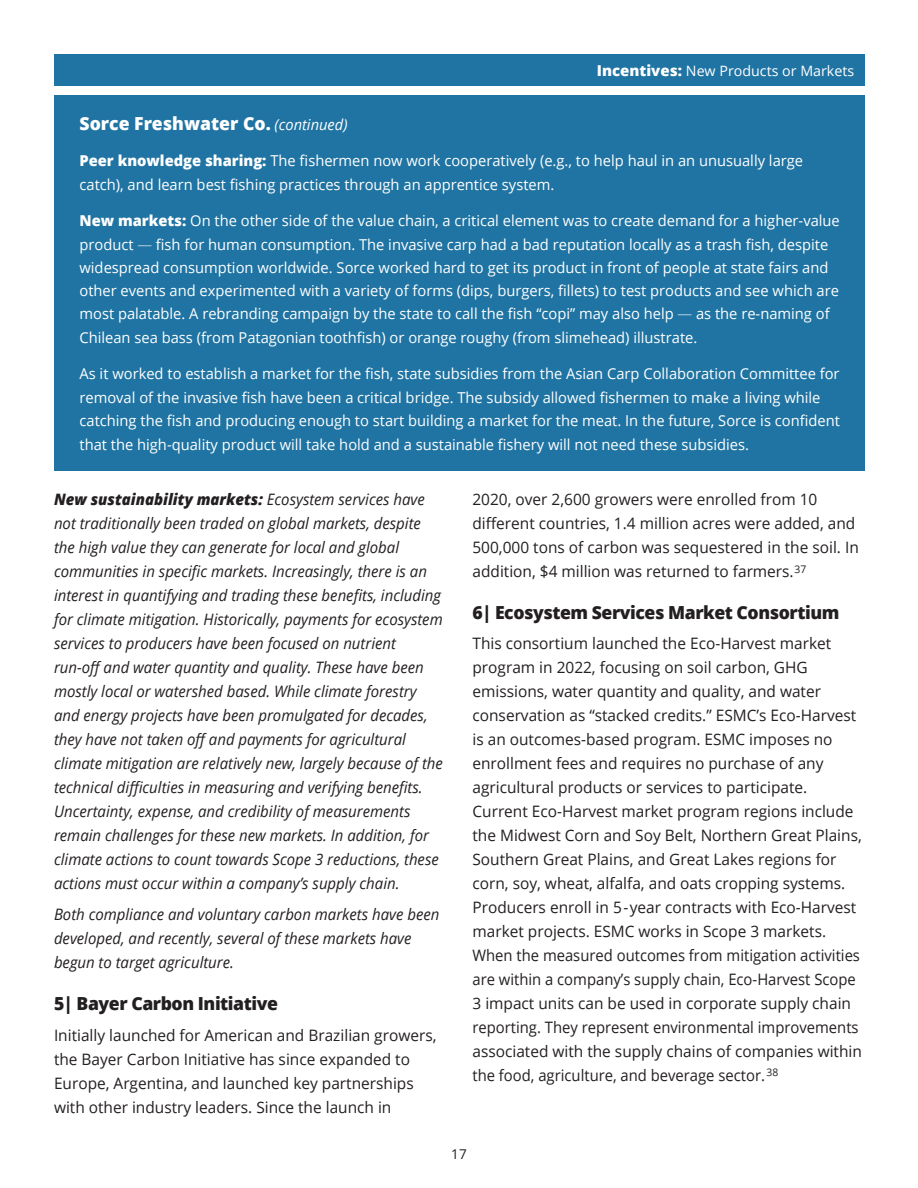
<style>
.page{position:relative;width:918px;height:1188px;background:#fff}
.page>*{position:absolute;margin:0;border:0;box-sizing:border-box;transform-origin:0 0}
.t1{font:800 18px "Open Sans";letter-spacing:-.025em;color:#231f20}
.t2{font:800 18px "Open Sans";color:#fff}
.t3{font:15.75px/24px "Open Sans";color:#231f20}
.t4{font:italic 15.75px/24px "Open Sans";color:#231f20;scale:.95 1}
.t5{font:15px/23.2px "Open Sans";color:#fff}
.t6{font:14.25px "Open Sans";color:#fff}
.t7{font:13.5px "Open Sans";color:#231f20}
.s1{font-weight:800;font-size:15px}
.s2{font-weight:400;font-style:italic;font-size:15px}
.s3{font-weight:800}
.s4{font-weight:300}
</style>
<div class="page">
<div style="left:54px;top:54px;width:810px;height:32px;background:#2074a3"></div>
<div style="left:54px;top:96px;width:810px;height:375px;background:#2074a3"></div>
<p class="t6" style="left:597px;top:65px;width:259px"><span class="s1">Incentives:</span> New Products or Markets</p>
<p class="t2" style="left:80px;top:116px;width:270px">Sorce Freshwater Co. <span class="s2">(continued)</span></p>
<p class="t5" style="left:80px;top:149px;width:725px"><span class="s3">Peer knowledge sharing:</span> The fishermen now work cooperatively (e.g., to help haul in an unusually large catch), and learn best fishing practices through an apprentice system.</p>
<p class="t5" style="left:80px;top:211px;width:762px"><span class="s3">New markets:</span> On the other side of the value chain, a critical element was to create demand for a higher-value product <span class="s4">—</span> fish for human consumption. The invasive carp had a bad reputation locally as a trash fish, despite widespread consumption worldwide. Sorce worked hard to get its product in front of people at state fairs and other events and experimented with a variety of forms (dips, burgers, fillets) to test products and see which are most palatable. A rebranding campaign by the state to call the fish “copi” may also help <span class="s4">—</span> as the re-naming of Chilean sea bass (from Patagonian toothfish) or orange roughy (from slimehead) illustrate.</p>
<p class="t5" style="left:80px;top:362px;width:762px">As it worked to establish a market for the fish, state subsidies from the Asian Carp Collaboration Committee for removal of the invasive fish have been a critical bridge. The subsidy allowed fishermen to make a living while catching the fish and producing enough to start building a market for the meat. In the future, Sorce is confident that the high-quality product will take hold and a sustainable fishery will not need these subsidies.</p>
<p class="t4" style="left:54px;top:489px;width:411px"><span class="s3">New sustainability markets:</span> Ecosystem services have not traditionally been traded on global markets, despite the high value they can generate for local and global communities in specific markets. Increasingly, there is an interest in quantifying and trading these benefits, including for climate mitigation. Historically, payments for ecosystem services to producers have been focused on nutrient run-off and water quantity and quality. These have been mostly local or watershed based. While climate forestry and energy projects have been promulgated for decades, they have not taken off and payments for agricultural climate mitigation are relatively new, largely because of the technical difficulties in measuring and verifying benefits.<br>Uncertainty, expense, and credibility of measurements remain challenges for these new markets. In addition, for climate actions to count towards Scope 3 reductions, these actions must occur within a company’s supply chain.</p>
<p class="t4" style="left:54px;top:904px;width:407px">Both compliance and voluntary carbon markets have been developed, and recently, several of these markets have begun to target agriculture.</p>
<p class="t1" style="left:54px;top:996px;width:226px">5| Bayer Carbon Initiative</p>
<p class="t3" style="left:54px;top:1025px;width:384px">Initially launched for American and Brazilian growers, the Bayer Carbon Initiative has since expanded to Europe, Argentina, and launched key partnerships with other industry leaders. Since the launch in</p>
<p class="t3" style="left:473px;top:489px;width:388px">2020, over 2,600 growers were enrolled from 10 different countries, 1.4 million acres were added, and 500,000 tons of carbon was sequestered in the soil. In addition, $4 million was returned to farmers.<sup>37</sup></p>
<p class="t1" style="left:473px;top:605px;width:368px">6| Ecosystem Services Market Consortium</p>
<p class="t3" style="left:472px;top:633px;width:391px">This consortium launched the Eco-Harvest market program in 2022, focusing on soil carbon, GHG emissions, water quantity and quality, and water conservation as “stacked credits.” ESMC’s Eco-Harvest is an outcomes-based program. ESMC imposes no enrollment fees and requires no purchase of any agricultural products or services to participate.<br>Current Eco-Harvest market program regions include the Midwest Corn and Soy Belt, Northern Great Plains, Southern Great Plains, and Great Lakes regions for corn, soy, wheat, alfalfa, and oats cropping systems.<br>Producers enroll in 5-year contracts with Eco-Harvest market projects. ESMC works in Scope 3 markets.<br>When the measured outcomes from mitigation activities are within a company’s supply chain, Eco-Harvest Scope 3 impact units can be used in corporate supply chain reporting. They represent environmental improvements associated with the supply chains of companies within the food, agriculture, and beverage sector. <sup>38</sup></p>
<p class="t7" style="left:451px;top:1149px;width:17px">17</p>
</div>
